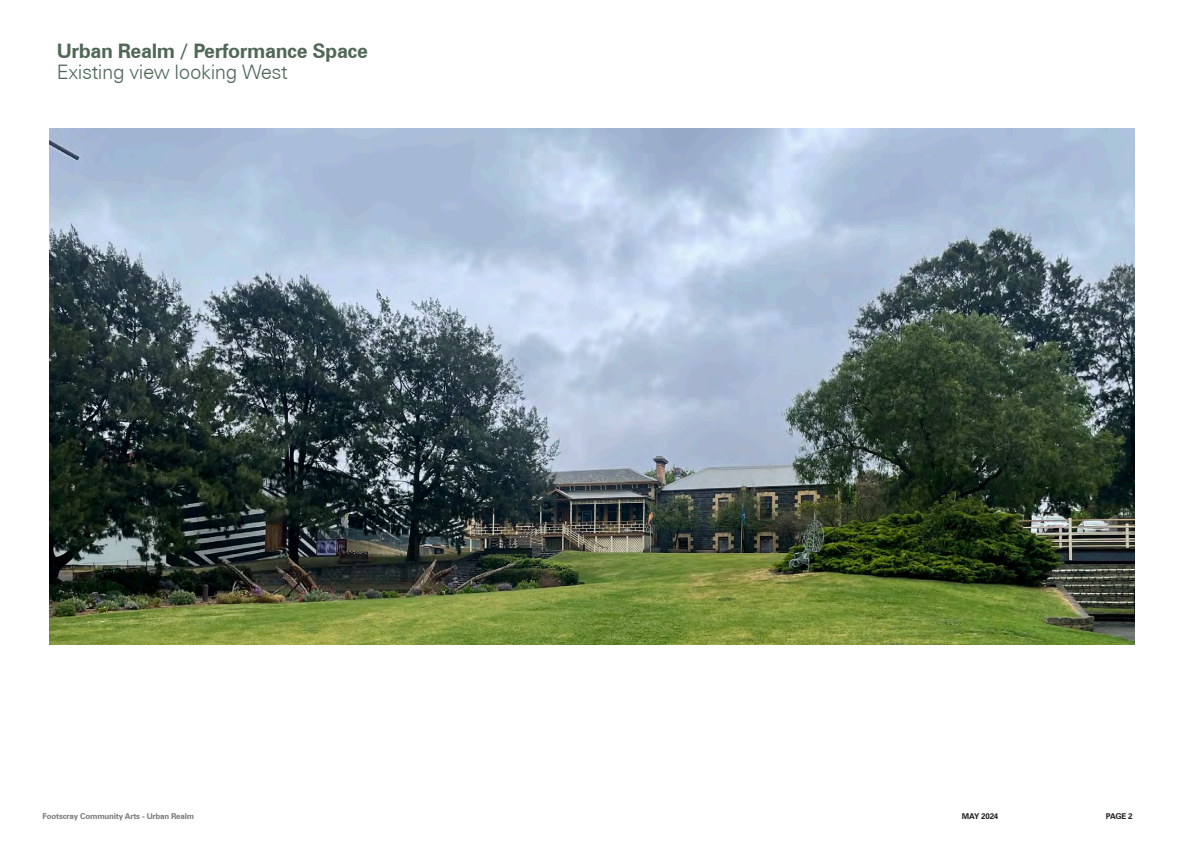
<style>
.page{position:relative;width:1191px;height:842px;background:#fff}
.page>*{position:absolute;margin:0;border:0;box-sizing:border-box;transform-origin:0 0}
._85pt{font:700 20px/21px "Zurich BT";letter-spacing:-.02em;color:#516857}
.t1{font:700 8px "Zurich BT";letter-spacing:-.02em;color:#77777a}
.t2{font:700 8px "Zurich BT";letter-spacing:-.02em;color:#231f20}
.s1{font-weight:300;color:#4e695a}
</style>
<div class="page">
<img style="left:50px;top:129px;width:1084px;height:516px">
<p class="_85pt" style="left:57px;top:40px;width:313px">Urban Realm / Performance Space<br><span class="s1">Existing view looking West</span></p>
<p class="t1" style="left:43px;top:812px;width:153px">Footscray Community Arts - Urban Realm</p>
<p class="t2" style="left:961px;top:812px;width:38px">MAY 2024</p>
<p class="t2" style="left:1106px;top:812px;width:28px">PAGE 2</p>
</div>
